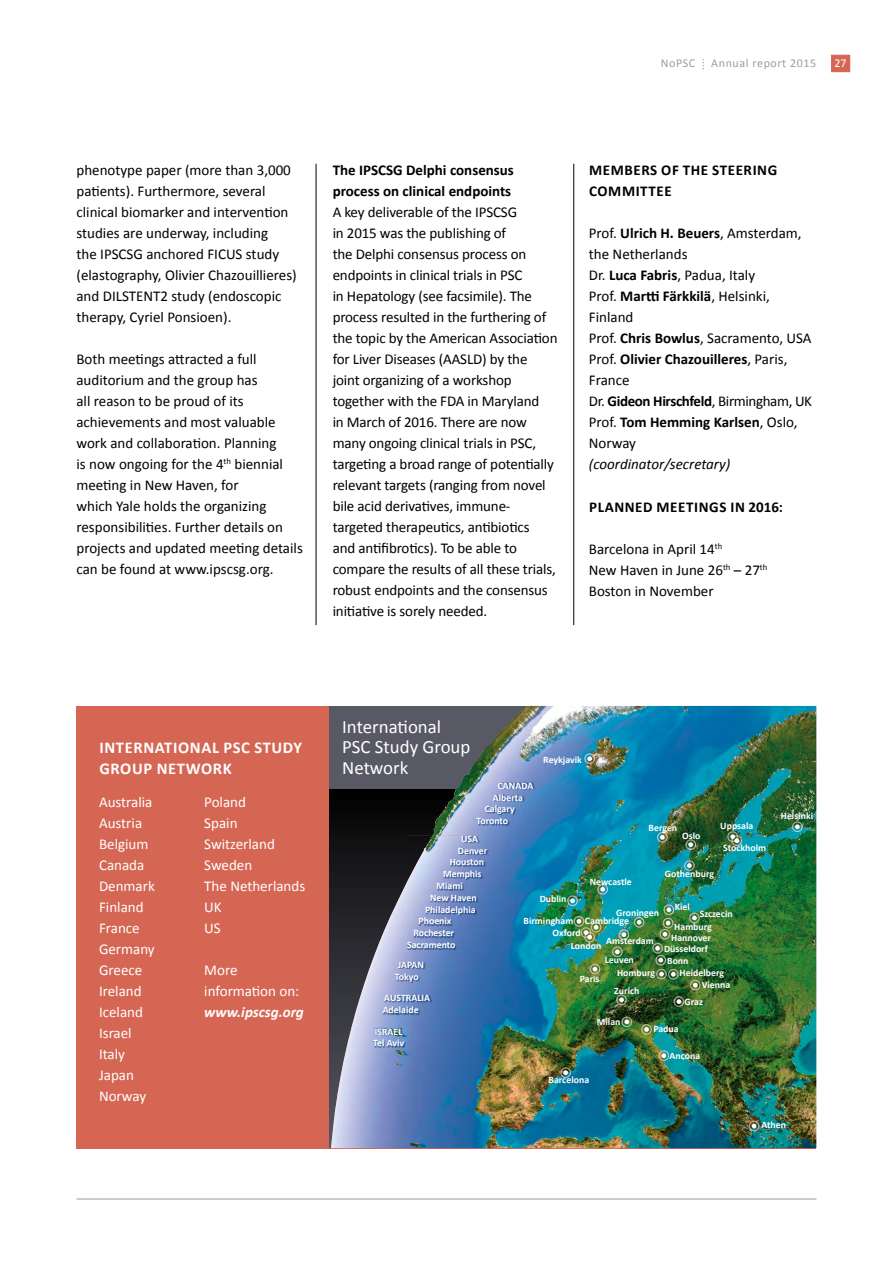
<style>
.page{position:relative;width:893px;height:1263px;background:#fff}
.page>*{position:absolute;margin:0;border:0;box-sizing:border-box;transform-origin:0 0}
.t1{font:18.9px/20.5px "Calibri";color:#fff}
.t2{font:700 16.5px/21px "Calibri";letter-spacing:.04em;color:#fff}
.t3{font:15px/21px "Calibri";letter-spacing:-.01em;color:#000}
.t4{font:15px/21px "Calibri";color:#fff}
.t5{font:700 15px/21px "Calibri";color:#000}
.t6{font:700 15px "Calibri";letter-spacing:.04em;color:#000}
.t7{font:italic 15px "Calibri";color:#000}
.t8{font:italic 700 15px "Calibri";color:#fff}
.t9{font:12px "Calibri";letter-spacing:.05em;color:#9d9d9c}
.t10{font:12px "Calibri";color:#fff}
.t11{font:700 9.9px/11.9px "Calibri";color:#fff}
.s1{font-weight:700}
</style>
<div class="page">
<hr style="left:77px;top:1198px;width:739px;height:1px;background:#9d9d9c">
<div style="left:831px;top:55px;width:19px;height:17px;background:#d66654"></div>
<img style="left:76px;top:706px;width:740px;height:442px">
<svg style="left:329px;top:789px;width:128px;height:359px;background:#525f7b"></svg>
<svg style="left:329px;top:706px;width:222px;height:83px;background:#616574"></svg>
<img style="left:453px;top:706px;width:73px;height:94px">
<svg style="left:567px;top:895px;width:11px;height:11px"></svg>
<svg style="left:584px;top:753px;width:11px;height:11px"></svg>
<svg style="left:560px;top:1067px;width:11px;height:11px"></svg>
<svg style="left:659px;top:1050px;width:10px;height:11px"></svg>
<svg style="left:792px;top:821px;width:11px;height:11px"></svg>
<svg style="left:727px;top:831px;width:15px;height:15px"></svg>
<svg style="left:689px;top:913px;width:11px;height:10px"></svg>
<svg style="left:622px;top:1016px;width:10px;height:11px"></svg>
<svg style="left:641px;top:1024px;width:11px;height:11px"></svg>
<svg style="left:616px;top:994px;width:11px;height:11px"></svg>
<svg style="left:674px;top:996px;width:10px;height:11px"></svg>
<svg style="left:590px;top:964px;width:10px;height:10px"></svg>
<svg style="left:597px;top:884px;width:11px;height:10px"></svg>
<svg style="left:612px;top:946px;width:11px;height:11px"></svg>
<svg style="left:619px;top:917px;width:25px;height:23px"></svg>
<svg style="left:574px;top:916px;width:27px;height:26px"></svg>
<svg style="left:685px;top:839px;width:11px;height:11px"></svg>
<img style="left:383px;top:995px;width:49px;height:20px">
<svg style="left:690px;top:980px;width:11px;height:10px"></svg>
<svg style="left:657px;top:832px;width:11px;height:11px"></svg>
<img style="left:407px;top:835px;width:82px;height:115px">
<img style="left:476px;top:782px;width:59px;height:44px">
<img style="left:395px;top:962px;width:30px;height:22px">
<img style="left:652px;top:904px;width:27px;height:75px">
<svg style="left:684px;top:860px;width:11px;height:11px"></svg>
<img style="left:373px;top:1028px;width:33px;height:20px">
<svg style="left:749px;top:1121px;width:10px;height:10px"></svg>
<hr style="left:316px;top:164px;width:1px;height:461px;background:#000">
<hr style="left:573px;top:164px;width:1px;height:461px;background:#000">
<p class="t9" style="left:661px;top:56px;width:157px">NoPSC ⁞ Annual report 2015</p>
<p class="t10" style="left:834px;top:56px;width:14px">27</p>
<p class="t3" style="left:76px;top:160px;width:222px">phenotype paper (more than 3,000 patients). Furthermore, several clinical biomarker and intervention studies are underway, including<br>the IPSCSG anchored FICUS study (elastography, Olivier Chazouillieres) and DI LSTENT2 study (endoscopic therapy, Cyriel Ponsioen).</p>
<p class="t3" style="left:76px;top:349px;width:228px">Both meetings attracted a full auditorium and the group has<br>all reason to be proud of its achievements and most valuable work and collaboration. Planning<br>is now ongoing for the 4<sup>th</sup> biennial meeting in New Haven, for<br>which Yale holds the organizing responsibilities. Further details on projects and updated meeting details can be found at www.ipscsg.org.</p>
<p class="t5" style="left:333px;top:159px;width:183px">The IPSCSG Delphi consensus process on clinical endpoints</p>
<p class="t3" style="left:333px;top:202px;width:226px">A key deliverable of the I PSCSG<br>in 2015 was the publishing of<br>the Delphi consensus process on endpoints in clinical trials in PSC<br>in Hepatology (see facsimile). The process resulted in the furthering of the topic by the American Association for Liver Diseases (AASLD) by the joint organizing of a workshop together with the FDA in Maryland<br>in March of 2016. There are now many ongoing clinical trials in PSC, targeting a broad range of potentially relevant targets (ranging from novel bile acid derivatives, immune&shy;targeted therapeutics, antibiotics<br>and antifibrotics). To be able to compare the results of all these trials, robust endpoints and the consensus initiative is sorely needed.</p>
<p class="t5" style="left:589px;top:159px;width:24px">Members</p>
<p class="t5" style="left:661px;top:159px;width:31px">of the</p>
<p class="t5" style="left:712px;top:159px;width:9px">steering</p>
<p class="t6" style="left:589px;top:181px;width:84px">comm ittee</p>
<p class="t3" style="left:589px;top:223px;width:225px">Prof. <span class="s1">Ulrich H. Beuers</span>, Amsterdam, the Netherlands<br>Dr. <span class="s1">Luca Fabris</span>, Padua, Italy<br>Prof. <span class="s1">Martti Färkkilä</span>, Helsinki,<br>Finland<br>Prof. <span class="s1">Chris Bowlus</span>, Sacramento, USA<br>Prof. <span class="s1">Olivier Chazouilleres</span>, Paris,<br>France<br>Dr. <span class="s1">Gideon Hirschfeld</span>, Birmingham, UK<br>Prof. <span class="s1">Tom Hemming Karlsen</span>, Oslo,<br>Norway</p>
<p class="t7" style="left:589px;top:454px;width:143px">(coordinator/secretary)</p>
<p class="t5" style="left:589px;top:496px;width:27px">Plann</p>
<p class="t6" style="left:635px;top:497px;width:149px">ed meetings in 2016:</p>
<p class="t3" style="left:589px;top:538px;width:180px">Barcelona in April 14<sup>th<br></sup>New Haven in June 26<sup>th</sup> – 27<sup>th<br></sup>Boston in November</p>
<p class="t2" style="left:99px;top:737px;width:204px">International PSC Study<br>Group</p>
<p class="t2" style="left:157px;top:758px;width:56px">Network</p>
<p class="t4" style="left:204px;top:792px;width:102px">Poland<br>Spain<br>Switzerland<br>Sweden<br>The Netherlands<br>UK<br>US</p>
<p class="t4" style="left:204px;top:960px;width:96px">More information on:</p>
<p class="t8" style="left:204px;top:1003px;width:101px">www.ipscsg.org</p>
<p class="t4" style="left:99px;top:792px;width:57px">Australia<br>Austria<br>Belgium<br>Canada<br>Denmark<br>Finland<br>France<br>Germany<br>Greece<br>Ireland<br>Iceland<br>Israel<br>Italy<br>Japan<br>Norway</p>
<p class="t1" style="left:342px;top:715px;width:130px">International<br>PSC Study Group<br>Network</p>
<p class="t11" style="left:543px;top:753px;width:40px">Reykjavik</p>
<p class="t11" style="left:498px;top:779px;width:37px">CANADA</p>
<p class="t11" style="left:493px;top:791px;width:32px">Alberta</p>
<p class="t11" style="left:485px;top:803px;width:32px">Calgary</p>
<p class="t11" style="left:476px;top:814px;width:33px">Toronto</p>
<p class="t11" style="left:720px;top:820px;width:34px">Uppsala</p>
<p class="t11" style="left:649px;top:822px;width:30px">Bergen</p>
<p class="t11" style="left:682px;top:829px;width:20px">Oslo</p>
<p class="t11" style="left:461px;top:832px;width:18px">USA</p>
<p class="t11" style="left:458px;top:844px;width:31px">Denver</p>
<p class="t11" style="left:450px;top:856px;width:36px">Houston</p>
<p class="t11" style="left:443px;top:867px;width:40px">Memphis</p>
<p class="t11" style="left:437px;top:879px;width:28px">Miami</p>
<p class="t11" style="left:430px;top:891px;width:48px">New Haven</p>
<p class="t11" style="left:425px;top:903px;width:52px">Philadelphia</p>
<p class="t11" style="left:418px;top:915px;width:34px">Phoenix</p>
<p class="t11" style="left:414px;top:926px;width:42px">Rochester</p>
<p class="t11" style="left:407px;top:938px;width:50px">Sacramento</p>
<p class="t11" style="left:723px;top:841px;width:45px">Stockholm</p>
<p class="t11" style="left:665px;top:867px;width:51px">Gothenburg</p>
<p class="t11" style="left:590px;top:875px;width:44px">Newcastle</p>
<p class="t11" style="left:540px;top:892px;width:28px">Dublin</p>
<p class="t11" style="left:674px;top:896px;width:39px;line-height:20px">Kiel<br>Hamburg</p>
<p class="t11" style="left:680px;top:966px;width:46px">Heidelberg</p>
<p class="t11" style="left:616px;top:906px;width:44px">Groningen</p>
<p class="t11" style="left:700px;top:907px;width:34px">Szczecin</p>
<p class="t11" style="left:523px;top:914px;width:51px">Birmingham</p>
<p class="t11" style="left:585px;top:914px;width:46px">Cambridge</p>
<p class="t11" style="left:553px;top:927px;width:30px">Oxford</p>
<p class="t11" style="left:671px;top:931px;width:41px">Hannover</p>
<p class="t11" style="left:606px;top:934px;width:49px">Amsterdam</p>
<p class="t11" style="left:571px;top:939px;width:32px">London</p>
<p class="t11" style="left:664px;top:942px;width:45px">Düsseldorf</p>
<p class="t11" style="left:702px;top:978px;width:30px">Vienna</p>
<p class="t11" style="left:605px;top:953px;width:31px">Leuven</p>
<p class="t11" style="left:667px;top:954px;width:23px">Bonn</p>
<p class="t11" style="left:395px;top:959px;width:31px;text-align:center">JAPAN<br>Tokyo</p>
<p class="t11" style="left:617px;top:966px;width:40px">Homburg</p>
<p class="t11" style="left:580px;top:972px;width:21px">Paris</p>
<p class="t11" style="left:614px;top:984px;width:27px">Zurich</p>
<p class="t11" style="left:383px;top:992px;width:49px">AUSTRALIA<br>Adelaide</p>
<p class="t11" style="left:685px;top:995px;width:20px">Graz</p>
<p class="t11" style="left:373px;top:1025px;width:33px">ISRAEL<br>Tel Aviv</p>
<p class="t11" style="left:597px;top:1015px;width:25px">Milan</p>
<p class="t11" style="left:549px;top:1073px;width:42px">Barcelona</p>
<p class="t11" style="left:653px;top:1023px;width:27px">Padua</p>
<p class="t11" style="left:670px;top:1049px;width:32px">Ancona</p>
<p class="t11" style="left:781px;top:809px;width:34px">Helsinki</p>
<p class="t11" style="left:761px;top:1119px;width:26px">Athen</p>
</div>
